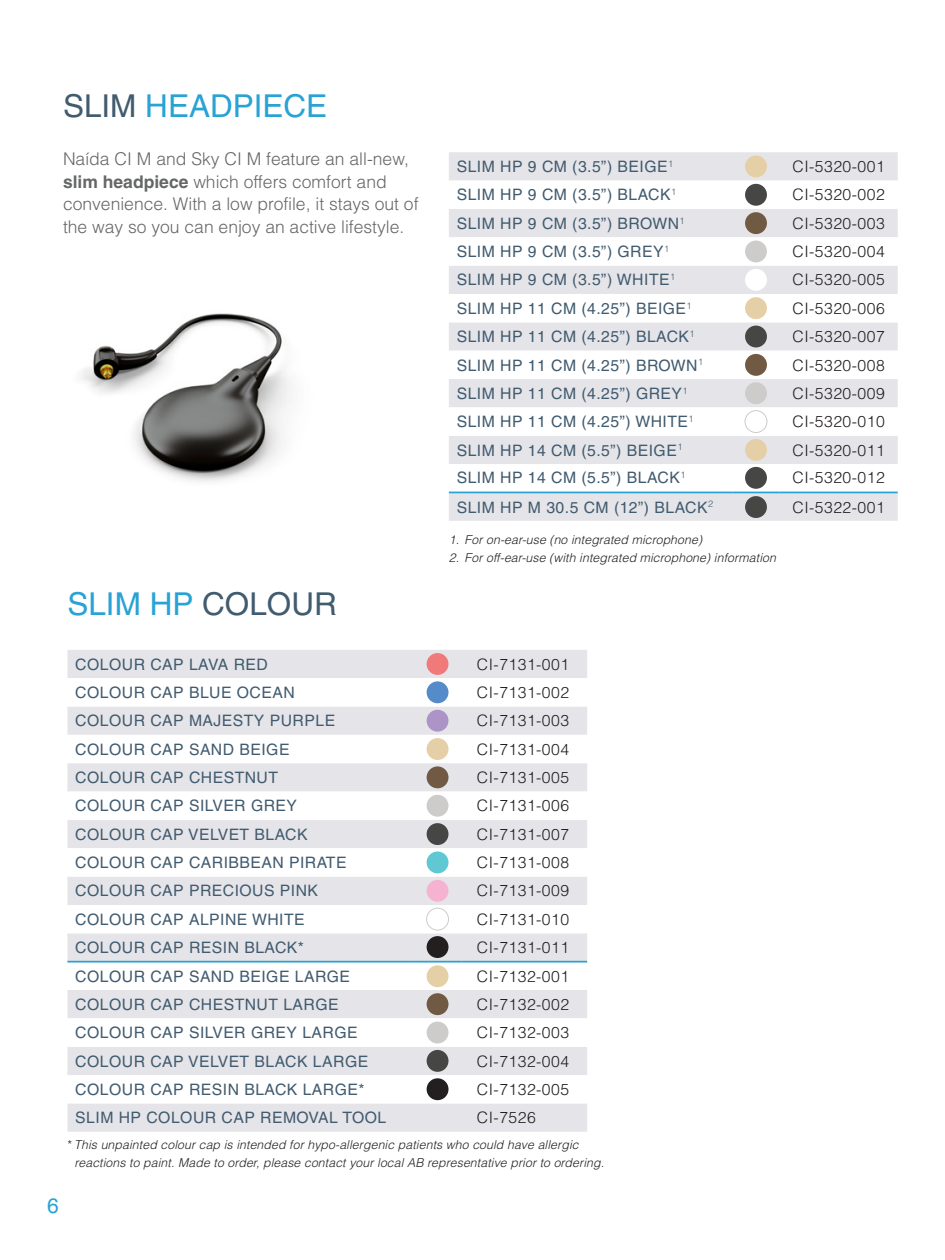
<style>
.page{position:relative;width:945px;height:1260px;background:#fff}
.page>*{position:absolute;margin:0;border:0;box-sizing:border-box;transform-origin:0 0}
.Callout_Subhead{font:31.5px "Helvetica LT Pro";color:#29a2d4}
.t1{font:21px "Helvetica LT Pro";color:#29a2d4}
.Callouts{font:300 17.5px/22.8px "Helvetica LT Pro";color:#656666}
.t2{font:15.75px "Helvetica LT Pro";letter-spacing:.03em;color:#415b6f}
.t3{font:300 15.75px "Helvetica LT Pro";letter-spacing:.03em;color:#231f20}
.t4{font:italic 300 12.25px/17.5px "Helvetica LT Pro";letter-spacing:.01em;color:#231f20}
.s1{color:#415b6f}
.s2{font-weight:700}
</style>
<div class="page">
<img style="left:81px;top:313px;width:211px;height:169px">
<div style="left:449px;top:152px;width:449px;height:369px;background:#e5e5e9"></div>
<svg style="left:449px;top:181px;width:449px;height:311px"></svg>
<hr style="left:449px;top:492px;width:283px;height:1px;background:#29a2d4">
<hr style="left:732px;top:492px;width:48px;height:1px;background:#29a2d4">
<hr style="left:780px;top:492px;width:118px;height:1px;background:#29a2d4">
<div style="left:745px;top:155px;width:22px;height:22px;background:#e5cfa6;border-radius:50%"></div>
<div style="left:745px;top:184px;width:22px;height:22px;background:#464745;border-radius:50%"></div>
<div style="left:745px;top:212px;width:22px;height:22px;background:#705a43;border-radius:50%"></div>
<div style="left:745px;top:241px;width:22px;height:21px;background:#ceccca;border-radius:50%"></div>
<div style="left:745px;top:269px;width:22px;height:22px;background:#fff;border-radius:50%"></div>
<div style="left:745px;top:297px;width:22px;height:22px;background:#e5cfa6;border-radius:50%"></div>
<div style="left:745px;top:326px;width:22px;height:21px;background:#464745;border-radius:50%"></div>
<div style="left:745px;top:354px;width:22px;height:22px;background:#705a43;border-radius:50%"></div>
<div style="left:745px;top:382px;width:22px;height:22px;background:#ceccca;border-radius:50%"></div>
<div style="left:745px;top:411px;width:22px;height:22px;background:#fff;border-radius:50%"></div>
<div style="left:745px;top:410px;width:22px;height:23px;border:1px solid #ceccca;border-radius:50%"></div>
<div style="left:745px;top:439px;width:22px;height:22px;background:#e5cfa6;border-radius:50%"></div>
<div style="left:745px;top:467px;width:22px;height:22px;background:#464745;border-radius:50%"></div>
<div style="left:745px;top:496px;width:22px;height:22px;background:#464745;border-radius:50%"></div>
<div style="left:67px;top:650px;width:520px;height:482px;background:#e5e5e9"></div>
<svg style="left:67px;top:678px;width:520px;height:425px"></svg>
<hr style="left:67px;top:961px;width:347px;height:2px;background:#29a2d4">
<hr style="left:414px;top:961px;width:47px;height:2px;background:#29a2d4">
<hr style="left:461px;top:961px;width:126px;height:2px;background:#29a2d4">
<div style="left:427px;top:653px;width:22px;height:22px;background:#f07a7a;border-radius:50%"></div>
<div style="left:427px;top:681px;width:22px;height:22px;background:#548bc8;border-radius:50%"></div>
<div style="left:427px;top:710px;width:22px;height:22px;background:#ac94c6;border-radius:50%"></div>
<div style="left:427px;top:738px;width:22px;height:22px;background:#e5cfa6;border-radius:50%"></div>
<div style="left:427px;top:766px;width:22px;height:22px;background:#705a43;border-radius:50%"></div>
<div style="left:427px;top:795px;width:22px;height:22px;background:#ceccca;border-radius:50%"></div>
<div style="left:427px;top:823px;width:22px;height:22px;background:#464745;border-radius:50%"></div>
<div style="left:427px;top:851px;width:22px;height:22px;background:#5fc8d2;border-radius:50%"></div>
<div style="left:427px;top:880px;width:22px;height:22px;background:#f6b2d1;border-radius:50%"></div>
<div style="left:427px;top:908px;width:22px;height:22px;background:#fff;border-radius:50%"></div>
<div style="left:426px;top:908px;width:23px;height:22px;border:1px solid #ceccca;border-radius:50%"></div>
<div style="left:427px;top:936px;width:22px;height:22px;background:#231f20;border-radius:50%"></div>
<div style="left:427px;top:965px;width:22px;height:22px;background:#e5cfa6;border-radius:50%"></div>
<div style="left:427px;top:993px;width:22px;height:22px;background:#705a43;border-radius:50%"></div>
<div style="left:427px;top:1022px;width:22px;height:21px;background:#ceccca;border-radius:50%"></div>
<div style="left:427px;top:1050px;width:22px;height:22px;background:#464745;border-radius:50%"></div>
<div style="left:427px;top:1078px;width:22px;height:22px;background:#231f20;border-radius:50%"></div>
<p class="Callout_Subhead" style="left:63px;top:88px;width:266px"><span class="s1">SLIM</span> HEADPIECE</p>
<p class="Callouts" style="left:63px;top:147px;width:357px">Naída CI M and Sky CI M feature an all-new, <span class="s2">slim headpiece</span> which offers comfort and convenience. With a low profile, it stays out of the way so you can enjoy an active lifestyle.</p>
<p class="Callout_Subhead" style="left:67px;top:585px;width:271px">SLIM HP <span class="s1">COLOUR</span></p>
<p class="t2" style="left:457px;top:157px;width:218px">SLIM HP 9 CM (3.5”) BEIGE<sup>1</sup></p>
<p class="t3" style="left:793px;top:157px;width:94px">CI-5320-001</p>
<p class="t2" style="left:457px;top:186px;width:221px">SLIM HP 9 CM (3.5”) BLACK<sup>1</sup></p>
<p class="t3" style="left:793px;top:185px;width:94px">CI-5320-002</p>
<p class="t2" style="left:457px;top:214px;width:229px">SLIM HP 9 CM (3.5”) BROWN<sup>1</sup></p>
<p class="t3" style="left:793px;top:213px;width:94px">CI-5320-003</p>
<p class="t2" style="left:457px;top:242px;width:214px">SLIM HP 9 CM (3.5”) GREY<sup>1</sup></p>
<p class="t3" style="left:793px;top:242px;width:94px">CI-5320-004</p>
<p class="t2" style="left:457px;top:271px;width:220px">SLIM HP 9 CM (3.5”) WHITE<sup>1</sup></p>
<p class="t3" style="left:793px;top:270px;width:94px">CI-5320-005</p>
<p class="t2" style="left:457px;top:299px;width:236px">SLIM HP 11 CM (4.25”) BEIGE<sup>1</sup></p>
<p class="t3" style="left:793px;top:298px;width:94px">CI-5320-006</p>
<p class="t2" style="left:457px;top:328px;width:239px">SLIM HP 11 CM (4.25”) BLACK<sup>1</sup></p>
<p class="t3" style="left:793px;top:327px;width:94px">CI-5320-007</p>
<p class="t2" style="left:457px;top:356px;width:248px">SLIM HP 11 CM (4.25”) BROWN<sup>1</sup></p>
<p class="t3" style="left:793px;top:355px;width:94px">CI-5320-008</p>
<p class="t2" style="left:457px;top:384px;width:232px">SLIM HP 11 CM (4.25”) GREY<sup>1</sup></p>
<p class="t3" style="left:793px;top:383px;width:94px">CI-5320-009</p>
<p class="t2" style="left:457px;top:413px;width:238px">SLIM HP 11 CM (4.25”) WHITE<sup>1</sup></p>
<p class="t3" style="left:793px;top:412px;width:94px">CI-5320-010</p>
<p class="t2" style="left:457px;top:441px;width:227px">SLIM HP 14 CM (5.5”) BEIGE<sup>1</sup></p>
<p class="t3" style="left:793px;top:440px;width:94px">CI-5320-011</p>
<p class="t2" style="left:457px;top:469px;width:230px">SLIM HP 14 CM (5.5”) BLACK<sup>1</sup></p>
<p class="t3" style="left:793px;top:468px;width:94px">CI-5320-012</p>
<p class="t2" style="left:457px;top:498px;width:258px">SLIM HP M 30.5 CM (12”) BLACK<sup>2</sup></p>
<p class="t3" style="left:793px;top:497px;width:94px">CI-5322-001</p>
<p class="t4" style="left:449px;top:531px;width:255px">1. For on-ear-use (no integrated microphone)</p>
<p class="t4" style="left:449px;top:549px;width:329px">2. For off-ear-use (with integrated microphone) information</p>
<p class="t2" style="left:75px;top:655px;width:194px">COLOUR CAP LAVA RED</p>
<p class="t3" style="left:477px;top:654px;width:94px">CI-7131-001</p>
<p class="t2" style="left:75px;top:683px;width:221px">COLOUR CAP BLUE OCEAN</p>
<p class="t3" style="left:477px;top:683px;width:94px">CI-7131-002</p>
<p class="t2" style="left:75px;top:712px;width:261px">COLOUR CAP MAJESTY PURPLE</p>
<p class="t3" style="left:477px;top:711px;width:94px">CI-7131-003</p>
<p class="t2" style="left:75px;top:740px;width:216px">COLOUR CAP SAND BEIGE</p>
<p class="t3" style="left:477px;top:739px;width:94px">CI-7131-004</p>
<p class="t2" style="left:75px;top:768px;width:204px">COLOUR CAP CHESTNUT</p>
<p class="t3" style="left:477px;top:768px;width:94px">CI-7131-005</p>
<p class="t2" style="left:75px;top:797px;width:223px">COLOUR CAP SILVER GREY</p>
<p class="t3" style="left:477px;top:796px;width:94px">CI-7131-006</p>
<p class="t2" style="left:75px;top:825px;width:234px">COLOUR CAP VELVET BLACK</p>
<p class="t3" style="left:477px;top:824px;width:94px">CI-7131-007</p>
<p class="t2" style="left:75px;top:853px;width:273px">COLOUR CAP CARIBBEAN PIRATE</p>
<p class="t3" style="left:477px;top:853px;width:94px">CI-7131-008</p>
<p class="t2" style="left:75px;top:882px;width:244px">COLOUR CAP PRECIOUS PINK</p>
<p class="t3" style="left:477px;top:881px;width:94px">CI-7131-009</p>
<p class="t2" style="left:75px;top:910px;width:231px">COLOUR CAP ALPINE WHITE</p>
<p class="t3" style="left:477px;top:909px;width:94px">CI-7131-010</p>
<p class="t2" style="left:75px;top:938px;width:230px">COLOUR CAP RESIN BLACK*</p>
<p class="t3" style="left:477px;top:937px;width:94px">CI-7131-011</p>
<p class="t2" style="left:75px;top:967px;width:276px">COLOUR CAP SAND BEIGE LARGE</p>
<p class="t3" style="left:477px;top:967px;width:94px">CI-7132-001</p>
<p class="t2" style="left:75px;top:995px;width:265px">COLOUR CAP CHESTNUT LARGE</p>
<p class="t3" style="left:477px;top:994px;width:94px">CI-7132-002</p>
<p class="t2" style="left:75px;top:1024px;width:284px">COLOUR CAP SILVER GREY LARGE</p>
<p class="t3" style="left:477px;top:1023px;width:94px">CI-7132-003</p>
<p class="t2" style="left:75px;top:1052px;width:294px">COLOUR CAP VELVET BLACK LARGE</p>
<p class="t3" style="left:477px;top:1051px;width:94px">CI-7132-004</p>
<p class="t2" style="left:75px;top:1080px;width:291px">COLOUR CAP RESIN BLACK LARGE*</p>
<p class="t3" style="left:477px;top:1079px;width:94px">CI-7132-005</p>
<p class="t2" style="left:75px;top:1109px;width:312px">SLIM HP COLOUR CAP REMOVAL TOOL</p>
<p class="t3" style="left:477px;top:1108px;width:60px">CI-7526</p>
<p class="t4" style="left:74px;top:1136px;width:531px;text-indent:-7px">* This unpainted colour cap is intended for hypo-allergenic patients who could have allergic reactions to paint. Made to order, please contact your local AB representative prior to ordering.</p>
<h2 class="t1" style="left:47px;top:1193px;width:13px">6</h2>
</div>
